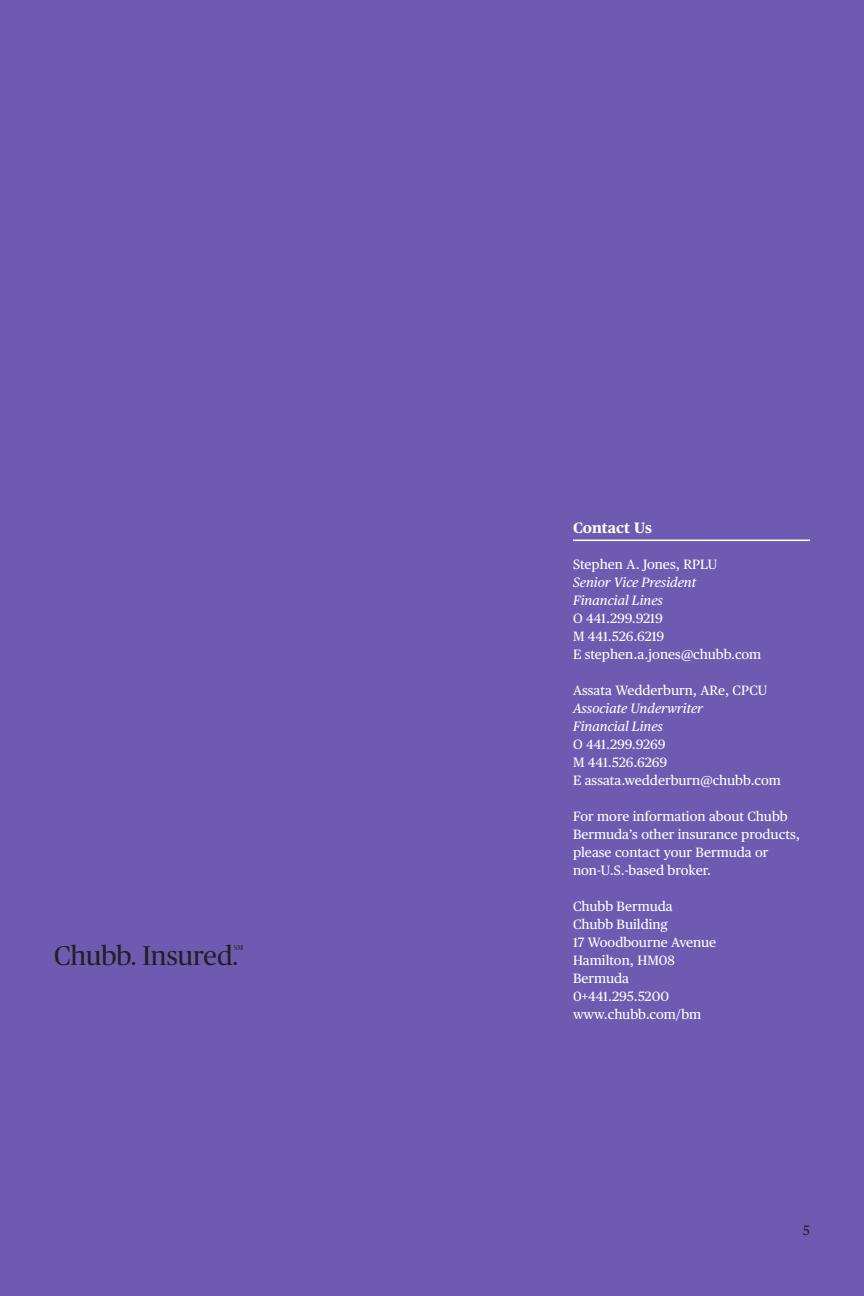
<style>
.page{position:relative;width:864px;height:1296px;background:#6e5bb1}
.page>*{position:absolute;margin:0;border:0;box-sizing:border-box;transform-origin:0 0}
.Section_Header_GRID{font:27px "Chubb Publico";color:#231f20}
.Headings_Violet_Rul{font:700 15px "Chubb Publico Text";color:#fff}
.Bullet_list{font:13.5px/18px "Chubb Publico Text";color:#fff}
.Bullet_list-2{font:italic 13.5px "Chubb Publico Text";color:#fff}
.t1{font:13.5px "Chubb Publico Text";color:#231f20}
.Section_Header_GRID-2{font:7.05px "Chubb Publico";color:#231f20}
</style>
<div class="page">
<hr style="left:573px;top:540px;width:237px;height:1px;background:#fff">
<p class="Section_Header_GRID" style="left:54px;top:937px;width:186px">Chubb. Insured.</p>
<p class="Section_Header_GRID-2" style="left:234px;top:942px;width:11px">SM</p>
<p class="Headings_Violet_Rul" style="left:573px;top:516px;width:80px">Contact Us</p>
<p class="Bullet_list" style="left:573px;top:554px;width:146px">Stephen A. Jones, RPLU</p>
<p class="Bullet_list-2" style="left:573px;top:572px;width:125px">Senior Vice President</p>
<p class="Bullet_list-2" style="left:573px;top:590px;width:91px">Financial Lines</p>
<p class="Bullet_list" style="left:573px;top:608px;width:91px">O 441.299.9219</p>
<p class="Bullet_list" style="left:573px;top:626px;width:93px">M 441.526.6219</p>
<p class="Bullet_list" style="left:573px;top:644px;width:190px">E stephen.a.jones@chubb.com</p>
<p class="Bullet_list" style="left:573px;top:680px;width:196px">Assata Wedderburn, ARe, CPCU</p>
<p class="Bullet_list-2" style="left:573px;top:698px;width:132px">Associate Underwriter</p>
<p class="Bullet_list-2" style="left:573px;top:716px;width:91px">Financial Lines</p>
<p class="Bullet_list" style="left:573px;top:734px;width:94px">O 441.299.9269</p>
<p class="Bullet_list" style="left:573px;top:752px;width:96px">M 441.526.6269</p>
<p class="Bullet_list" style="left:573px;top:770px;width:209px">E assata.wedderburn@chubb.com</p>
<p class="Bullet_list" style="left:573px;top:806px;width:228px">For more information about Chubb<br>Bermuda’s other insurance products, please contact your Bermuda or non-U.S.-based broker.</p>
<p class="Bullet_list" style="left:573px;top:896px;width:101px">Chubb Bermuda</p>
<p class="Bullet_list" style="left:573px;top:914px;width:96px">Chubb Building</p>
<p class="Bullet_list" style="left:573px;top:932px;width:145px">17 Woodbourne Avenue</p>
<p class="Bullet_list" style="left:573px;top:950px;width:104px">Hamilton, HM08</p>
<p class="Bullet_list" style="left:573px;top:968px;width:58px">Bermuda</p>
<p class="Bullet_list" style="left:573px;top:986px;width:98px">0+441.295.5200</p>
<p class="Bullet_list" style="left:573px;top:1004px;width:130px">www.chubb.com/bm</p>
<p class="t1" style="left:803px;top:1220px;width:9px">5</p>
</div>
